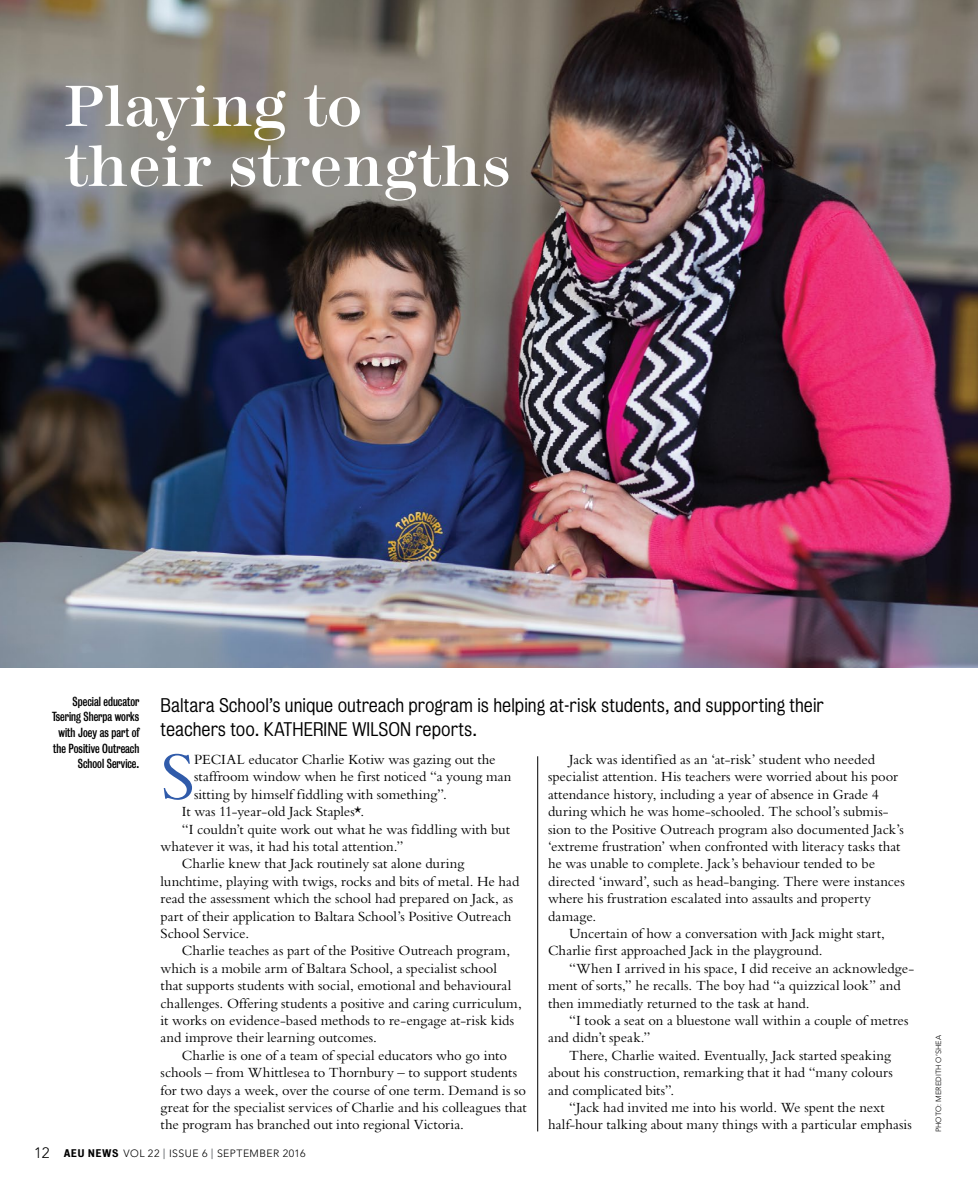
<style>
.page{position:relative;width:978px;height:1191px;background:#fff}
.page>*{position:absolute;margin:0;border:0;box-sizing:border-box;transform-origin:0 0}
.Features_pa1{font:70.5px "Bembo Std";color:#305baa}
.Features_head{font:500 60px/60px "Modern Two Sxtn ITC Std";color:#fff}
.Features_standfirst{font:300 18px/24px "Bureau Grot";color:#000}
.Body_Serif{font:14.7px/17.4px "Bembo Std";letter-spacing:-.005em;color:#000}
.Features_pa1-2{font:14.7px/17.4px "Bembo Std";color:#000}
.t1{font:12px/15.6px "Bureau Grot Cond";color:#000;text-align:right}
.t2{font:300 10.5px "Avenir LT Std";letter-spacing:.045em;color:#000}
.Photo_credit{font:300 7.5px "Avenir LT Std";color:#000}
.s1{font-size:15px}
.s2{font-family:"Bureau Grot";font-weight:500;font-size:10.2px}
.s3{font-family:"Bureau Grot";font-weight:500;color:#939598}
</style>
<div class="page">
<hr style="left:537px;top:756px;width:1px;height:375px;background:#000">
<img style="left:0;top:0;width:978px;height:668px">
<p class="Features_head" style="left:64px;top:76px;width:449px">Playing to their strengths</p>
<p class="t1" style="left:52px;top:693px;width:89px">Special educator<br>Tsering Sherpa works with Joey as part of the Positive Outreach<br>School Service.</p>
<p class="Features_standfirst" style="left:161px;top:693px;width:665px">Baltara School’s unique outreach program is helping at-risk students, and supporting their teachers too. KATHERINE WILSON reports.</p>
<p class="Features_pa1" style="left:161px;top:735px;width:36px">S</p>
<p class="Features_pa1-2" style="left:194px;top:750px;width:319px">PECIAL educator Charlie Kotiw was gazing out the staffroom window when he first noticed “a young man sitting by himself fiddling with something”.</p>
<p class="Body_Serif" style="left:182px;top:802px;width:184px">It was 11-year-old Jack Staples*.</p>
<p class="Body_Serif" style="left:161px;top:820px;width:351px;text-indent:21px">“I couldn’t quite work out what he was fiddling with but whatever it was, it had his total attention.”</p>
<p class="Body_Serif" style="left:161px;top:854px;width:360px;text-indent:21px">Charlie knew that Jack routinely sat alone during lunchtime, playing with twigs, rocks and bits of metal. He had read the assessment which the school had prepared on Jack, as part of their application to Baltara School’s Positive Outreach School Service.</p>
<p class="Body_Serif" style="left:161px;top:941px;width:363px;text-indent:21px">Charlie teaches as part of the Positive Outreach program, which is a mobile arm of Baltara School, a specialist school that supports students with social, emotional and behavioural challenges. Offering students a positive and caring curriculum, it works on evidence-based methods to re-engage at-risk kids and improve their learning outcomes.</p>
<p class="Body_Serif" style="left:161px;top:1046px;width:368px;text-indent:21px">Charlie is one of a team of special educators who go into schools – from Whittlesea to Thornbury – to support students for two days a week, over the course of one term. Demand is so great for the specialist services of Charlie and his colleagues that the program has branched out into regional Victoria.</p>
<p class="Body_Serif" style="left:548px;top:750px;width:358px;text-indent:21px">Jack was identified as an ‘at-risk’ student who needed specialist attention. His teachers were worried about his poor attendance history, including a year of absence in Grade 4 during which he was home-schooled. The school’s submis&shy;sion to the Positive Outreach program also documented Jack’s ‘extreme frustration’ when confronted with literacy tasks that he was unable to complete. Jack’s behaviour tended to be directed ‘inward’, such as head-banging. There were instances where his frustration escalated into assaults and property damage.</p>
<p class="Body_Serif" style="left:548px;top:924px;width:338px;text-indent:21px">Uncertain of how a conversation with Jack might start,<br>Charlie first approached Jack in the playground.</p>
<p class="Body_Serif" style="left:548px;top:959px;width:368px;text-indent:21px">“When I arrived in his space, I did receive an acknowledge&shy;ment of sorts,” he recalls. The boy had “a quizzical look” and then immediatly returned to the task at hand.</p>
<p class="Body_Serif" style="left:548px;top:1011px;width:362px;text-indent:21px">“I took a seat on a bluestone wall within a couple of metres and didn’t speak.”</p>
<p class="Body_Serif" style="left:548px;top:1046px;width:346px;text-align:justify;text-indent:21px">There, Charlie waited. Eventually, Jack started speaking about his construction, remarking that it had “many colours and complicated bits”.</p>
<p class="Body_Serif" style="left:548px;top:1098px;width:365px;text-align:center">“Jack had invited me into his world. We spent the next half-hour talking about many things with a particular emphasis</p>
<p class="t2" style="left:34px;top:1147px;width:273px"><span class="s1">12</span> <span class="s2">AEU NEWS</span> VOL 22 <span class="s3">|</span> ISSUE 6 <span class="s3">|</span> SEPTEMBER 2016</p>
<p class="Photo_credit" style="left:934px;top:1132px;width:98px;rotate:-90deg">PHOTO: MEREDITH O’SHEA</p>
</div>
